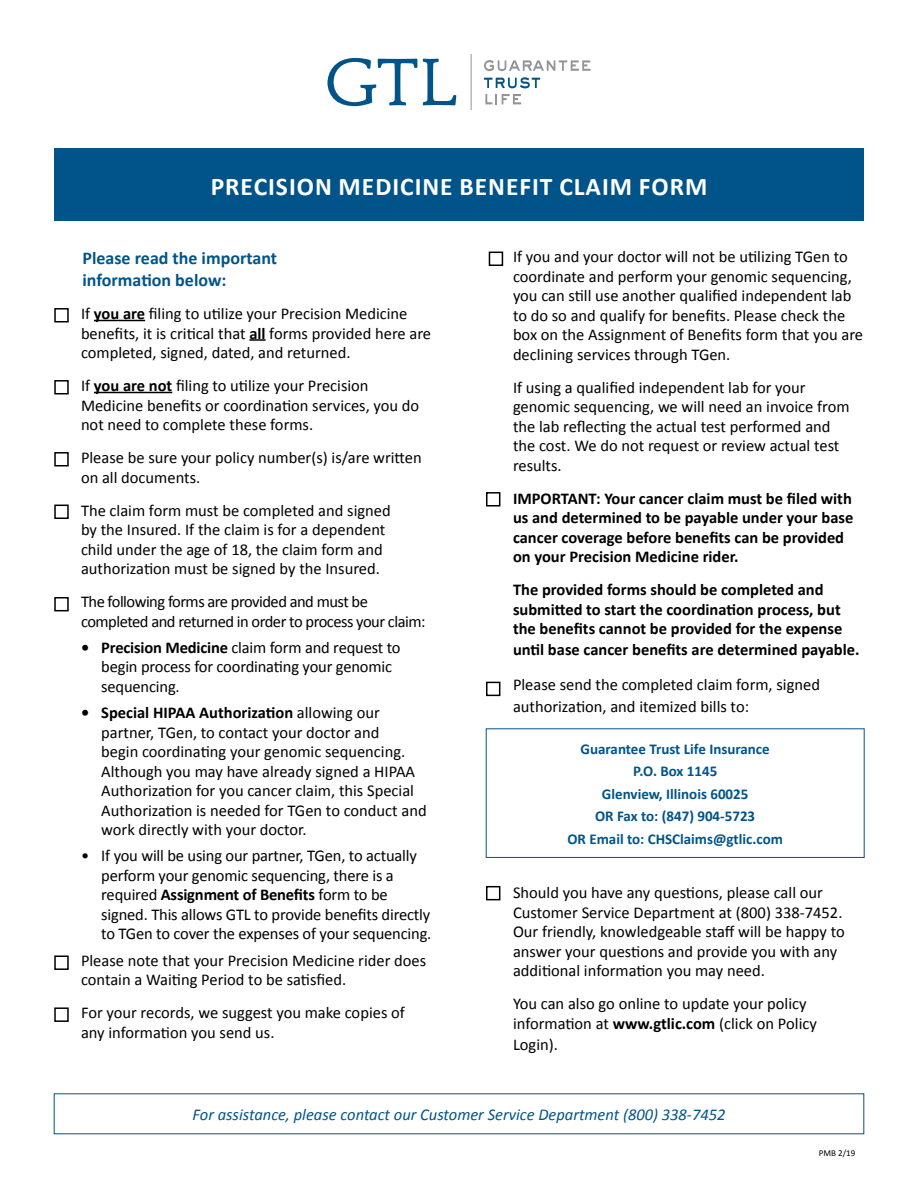
<style>
.page{position:relative;width:918px;height:1188px;background:#fff}
.page>*{position:absolute;margin:0;border:0;box-sizing:border-box;transform-origin:0 0}
.t1{font:700 25.5px "Calibri";letter-spacing:.04em;color:#fff}
.t2{font:700 18px/22.5px "Calibri";color:#005489}
.t3{font:16.5px/19.5px "Calibri";color:#000}
.t4{font:700 16.5px/19.5px "Calibri";color:#000}
.t5{font:16.5px/19.5px "Calibri";letter-spacing:-.03em;color:#000}
.t6{font:italic 16.5px "Calibri";color:#005489}
.t7{font:700 15px/22.5px "Calibri";color:#005489;text-align:center}
.t8{font:9px "Calibri";color:#000}
.s1{font-weight:700}
</style>
<div class="page">
<svg style="left:328px;top:58px;width:89px;height:48px"></svg>
<svg style="left:423px;top:59px;width:33px;height:46px"></svg>
<svg style="left:484px;top:60px;width:106px;height:11px"></svg>
<svg style="left:484px;top:77px;width:56px;height:11px"></svg>
<svg style="left:485px;top:94px;width:36px;height:10px"></svg>
<hr style="left:471px;top:54px;width:1px;height:56px;background:#929496">
<div style="left:54px;top:148px;width:810px;height:73px;background:#005489"></div>
<hr style="left:94px;top:320px;width:51px;height:1px;background:#000">
<svg style="left:249px;top:339px;width:17px;height:2px"></svg>
<hr style="left:94px;top:392px;width:78px;height:1px;background:#000">
<div style="left:486px;top:729px;width:378px;height:129px;border:1px solid #005489"></div>
<div style="left:54px;top:505px;width:15px;height:14px;border:2px solid #000"></div>
<div style="left:54px;top:452px;width:15px;height:14px;border:2px solid #000"></div>
<div style="left:54px;top:380px;width:15px;height:14px;border:2px solid #000"></div>
<div style="left:54px;top:308px;width:15px;height:14px;border:2px solid #000"></div>
<div style="left:486px;top:886px;width:14px;height:14px;border:2px solid #000"></div>
<div style="left:489px;top:252px;width:14px;height:14px;border:2px solid #000"></div>
<div style="left:54px;top:597px;width:15px;height:14px;border:2px solid #000"></div>
<div style="left:54px;top:1007px;width:15px;height:15px;border:2px solid #000"></div>
<div style="left:54px;top:956px;width:15px;height:14px;border:2px solid #000"></div>
<div style="left:486px;top:492px;width:14px;height:15px;border:2px solid #000"></div>
<div style="left:486px;top:682px;width:14px;height:14px;border:2px solid #000"></div>
<h1 class="t1" style="left:211px;top:170px;width:498px">PRECISION MEDICINE BENEFIT CLAIM FORM</h1>
<p class="t2" style="left:82px;top:246px;width:196px">Please read the important information below:</p>
<p class="t3" style="left:81px;top:304px;width:352px">If <span class="s1">you are</span> filing to utilize your Precision Medicine benefits, it is critical that <span class="s1">all</span> forms provided here are completed, signed, dated, and returned.</p>
<p class="t3" style="left:81px;top:376px;width:340px">If <span class="s1">you are not</span> filing to utilize your Precision<br>Medicine benefits or coordination services, you do not need to complete these forms.</p>
<p class="t3" style="left:81px;top:448px;width:342px">Please be sure your policy number(s) is/are written on all documents.</p>
<p class="t3" style="left:81px;top:500px;width:311px">The claim form must be completed and signed by the Insured. If the claim is for a dependent child under the age of 18, the claim form and authorization must be signed by the Insured.</p>
<p class="t5" style="left:81px;top:592px;width:346px">The following forms are provided and must be completed and returned in order to process your claim:</p>
<p class="t3" style="left:101px;top:637px;width:301px;text-indent:-20px"><span class="s1">• Precision Medicine</span> claim form and request to begin process for coordinating your genomic sequencing.</p>
<p class="t3" style="left:101px;top:703px;width:327px;text-indent:-20px"><span class="s1">• Special HIPAA Authorization</span> allowing our partner, TGen, to contact your doctor and<br>begin coordinating your genomic sequencing.<br>Although you may have already signed a HIPAA Authorization for you cancer claim, this Special Authorization is needed for TGen to conduct and work directly with your doctor.</p>
<p class="t3" style="left:101px;top:846px;width:332px;text-indent:-20px">• If you will be using our partner, TGen, to actually perform your genomic sequencing, there is a required <span class="s1">Assignment of Benefits</span> form to be signed. This allows GTL to provide benefits directly to TGen to cover the expenses of your sequencing.</p>
<p class="t3" style="left:81px;top:950px;width:347px">Please note that your Precision Medicine rider does contain a Waiting Period to be satisfied.</p>
<p class="t3" style="left:81px;top:1003px;width:325px">For your records, we suggest you make copies of any information you send us.</p>
<p class="t3" style="left:513px;top:247px;width:352px">If you and your doctor will not be utilizing TGen to coordinate and perform your genomic sequencing, you can still use another qualified independent lab to do so and qualify for benefits. Please check the box on the Assignment of Benefits form that you are declining services through TGen.</p>
<p class="t3" style="left:513px;top:378px;width:338px">If using a qualified independent lab for your genomic sequencing, we will need an invoice from the lab reflecting the actual test performed and the cost. We do not request or review actual test results.</p>
<p class="t4" style="left:513px;top:489px;width:342px">IMPORTANT: Your cancer claim must be filed with us and determined to be payable under your base cancer coverage before benefits can be provided on your Precision Medicine rider.</p>
<p class="t4" style="left:513px;top:580px;width:331px">The provided forms should be completed and submitted to start the coordination process, but the benefits cannot be provided for the expense</p>
<p class="t4" style="left:513px;top:640px;width:348px">until base cancer benefits are determined payable.</p>
<p class="t3" style="left:513px;top:674px;width:309px;line-height:21.6px">Please send the completed claim form, signed authorization, and itemized bills to:</p>
<p class="t7" style="left:567px;top:737px;width:217px">Guarantee Trust Life Insurance<br>P.O. Box 1145<br>Glenview, Illinois 60025<br>OR Fax to: (847) 904-5723<br>OR Email to: CHSClaims@gtlic.com</p>
<p class="t3" style="left:513px;top:883px;width:333px">Should you have any questions, please call our Customer Service Department at (800) 338-7452.<br>Our friendly, knowledgeable staff will be happy to answer your questions and provide you with any additional information you may need.</p>
<p class="t3" style="left:513px;top:994px;width:305px">You can also go online to update your policy information at <span class="s1">www.gtlic.com</span> (click on Policy</p>
<p class="t3" style="left:513px;top:1035px;width:46px">Login).</p>
<p class="t6" style="left:193px;top:1104px;width:534px">For assistance, please contact our Customer Service Department (800) 338-7452</p>
<p class="t8" style="left:819px;top:1147px;width:38px">PMB 2/19</p>
</div>
